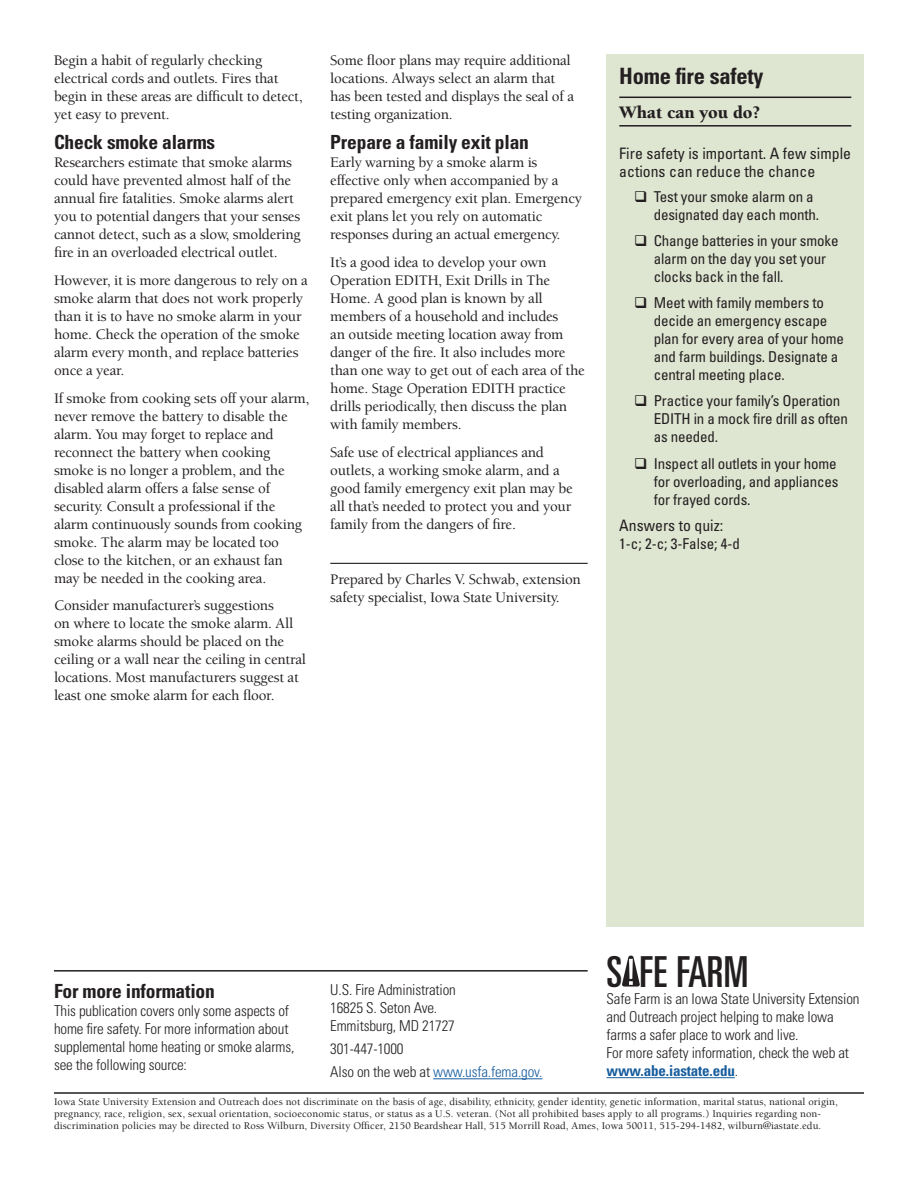
<style>
.page{position:relative;width:918px;height:1188px;background:#fff}
.page>*{position:absolute;margin:0;border:0;box-sizing:border-box;transform-origin:0 0}
.t1{font:ultra-condensed 42.75px "Univers LT Std";color:#231f20}
.t2{font:700 condensed 22.5px "Univers LT Std";letter-spacing:-.01em;color:#231f20}
.t3{font:700 condensed 19.5px "Univers LT Std";letter-spacing:-.01em;color:#231f20}
.Subhead{font:900 18px "Berkeley Std";letter-spacing:-.01em;color:#231f20}
.Grey_box_text{font:condensed 15.75px/18.8px "Univers LT Std";color:#231f20}
.Body_copy{font:500 15px/18px "Berkeley Std";letter-spacing:-.015em;color:#231f20}
.Grey_box_text-2{font:condensed 15px/18px "Univers LT Std";letter-spacing:-.01em;color:#231f20}
.For_more_information{font:300 condensed 15px/18px "Univers LT Std";letter-spacing:-.01em;color:#231f20}
.Author{font:500 15px/18px "Berkeley Std";letter-spacing:-.015em;color:#231f20}
.For_more_information-2{font:300 condensed 15px "Univers LT Std";letter-spacing:-.01em;color:#175d9e}
.t4{font:500 10.5px/12px "Berkeley Std";letter-spacing:.01em;color:#231f20}
.s1{color:#231f20}
.s2{font-weight:700;color:#175d9e}
</style>
<div class="page">
<hr style="left:54px;top:1092px;width:810px;height:2px;background:#231f20">
<hr style="left:54px;top:970px;width:534px;height:2px;background:#231f20">
<hr style="left:607px;top:1077px;width:128px;height:1px;background:#175d9e">
<svg style="left:622px;top:956px;width:18px;height:31px"></svg>
<div style="left:607px;top:54px;width:257px;height:873px;background:#dee5d1"></div>
<hr style="left:433px;top:1078px;width:109px;height:1px;background:#175d9e">
<hr style="left:330px;top:563px;width:258px;height:1px;background:#231f20">
<hr style="left:619px;top:97px;width:232px;height:1px;background:#231f20">
<hr style="left:619px;top:125px;width:232px;height:2px;background:#231f20">
<p class="Body_copy" style="left:54px;top:51px;width:250px">Begin a habit of regularly checking electrical cords and outlets. Fires that begin in these areas are difficult to detect, yet easy to prevent.</p>
<p class="t3" style="left:54px;top:130px;width:163px">Check smoke alarms</p>
<p class="Body_copy" style="left:54px;top:154px;width:248px">Researchers estimate that smoke alarms could have prevented almost half of the annual fire fatalities. Smoke alarms alert you to potential dangers that your senses cannot detect, such as a slow, smoldering fire in an overloaded electrical outlet.</p>
<p class="Body_copy" style="left:54px;top:272px;width:255px">However, it is more dangerous to rely on a smoke alarm that does not work properly than it is to have no smoke alarm in your home. Check the operation of the smoke alarm every month, and replace batteries once a year.</p>
<p class="Body_copy" style="left:54px;top:389px;width:257px">If smoke from cooking sets off your alarm, never remove the battery to disable the alarm. You may forget to replace and reconnect the battery when cooking smoke is no longer a problem, and the disabled alarm offers a false sense of security. Consult a professional if the alarm continuously sounds from cooking smoke. The alarm may be located too close to the kitchen, or an exhaust fan may be needed in the cooking area.</p>
<p class="Body_copy" style="left:54px;top:597px;width:253px">Consider manufacturer’s suggestions<br>on where to locate the smoke alarm. All smoke alarms should be placed on the ceiling or a wall near the ceiling in central locations. Most manufacturers suggest at least one smoke alarm for each floor.</p>
<p class="Body_copy" style="left:330px;top:51px;width:245px">Some floor plans may require additional locations. Always select an alarm that has been tested and displays the seal of a testing organization.</p>
<p class="t3" style="left:330px;top:130px;width:200px">Prepare a family exit plan</p>
<p class="Body_copy" style="left:330px;top:154px;width:253px">Early warning by a smoke alarm is effective only when accompanied by a prepared emergency exit plan. Emergency exit plans let you rely on automatic responses during an actual emergency.</p>
<p class="Body_copy" style="left:330px;top:254px;width:256px">It’s a good idea to develop your own Operation EDITH, Exit Drills in The Home. A good plan is known by all members of a household and includes<br>an outside meeting location away from danger of the fire. It also includes more than one way to get out of each area of the home. Stage Operation EDITH practice drills periodically, then discuss the plan with family members.</p>
<p class="Body_copy" style="left:330px;top:443px;width:244px">Safe use of electrical appliances and outlets, a working smoke alarm, and a good family emergency exit plan may be all that’s needed to protect you and your family from the dangers of fire.</p>
<p class="Author" style="left:330px;top:571px;width:252px">Prepared by Charles V. Schwab, extension safety specialist, Iowa State University.</p>
<p class="t2" style="left:619px;top:62px;width:146px">Home fire safety</p>
<p class="Subhead" style="left:619px;top:103px;width:142px">What can you do?</p>
<p class="Grey_box_text" style="left:619px;top:143px;width:233px">Fire safety is important. A few simple actions can reduce the chance</p>
<p class="Grey_box_text-2" style="left:654px;top:188px;width:167px">Test your smoke alarm on a designated day each month.</p>
<p class="Grey_box_text-2" style="left:654px;top:232px;width:186px">Change batteries in your smoke alarm on the day you set your clocks back in the fall.</p>
<p class="Grey_box_text-2" style="left:654px;top:294px;width:192px">Meet with family members to decide an emergency escape plan for every area of your home and farm buildings. Designate a central meeting place.</p>
<p class="Grey_box_text-2" style="left:654px;top:392px;width:196px">Practice your family’s Operation<br>EDITH in a mock fire drill as often as needed.</p>
<p class="Grey_box_text-2" style="left:654px;top:454px;width:186px">Inspect all outlets in your home for overloading, and appliances for frayed cords.</p>
<p class="Grey_box_text" style="left:619px;top:516px;width:106px">Answers to quiz:</p>
<p class="Grey_box_text-2" style="left:619px;top:535px;width:122px">1-c; 2-c; 3-False; 4-d</p>
<p class="t3" style="left:54px;top:979px;width:162px">For more information</p>
<p class="For_more_information" style="left:54px;top:1001px;width:242px">This publication covers only some aspects of home fire safety. For more information about supplemental home heating or smoke alarms, see the following source:</p>
<p class="For_more_information" style="left:330px;top:980px;width:127px">U.S. Fire Administration<br>16825 S. Seton Ave.<br>Emmitsburg, MD 21727</p>
<p class="For_more_information" style="left:330px;top:1040px;width:75px">301-447-1000</p>
<p class="For_more_information-2" style="left:330px;top:1063px;width:214px"><span class="s1">Also on the web at</span> www.usfa.fema.gov.</p>
<h1 class="t1" style="left:607px;top:947px;width:143px">S FE FARM</h1>
<p class="For_more_information" style="left:607px;top:990px;width:255px">Safe Farm is an Iowa State University Extension and Outreach project helping to make Iowa farms a safer place to work and live.</p>
<p class="For_more_information" style="left:607px;top:1044px;width:244px">For more safety information, check the web at <span class="s2">www.abe.iastate.edu</span>.</p>
<p class="t4" style="left:54px;top:1096px;width:785px">Iowa State University Extension and Outreach does not discriminate on the basis of age, disability, ethnicity, gender identity, genetic information, marital status, national origin, pregnancy, race, religion, sex, sexual orientation, socioeconomic status, or status as a U.S. veteran. (Not all prohibited bases apply to all programs.) Inquiries regarding non&shy;discrimination policies may be directed to Ross Wilburn, Diversity Officer, 2150 Beardshear Hall, 515 Morrill Road, Ames, Iowa 50011, 515-294-1482, wilburn@iastate.edu.</p>
</div>
